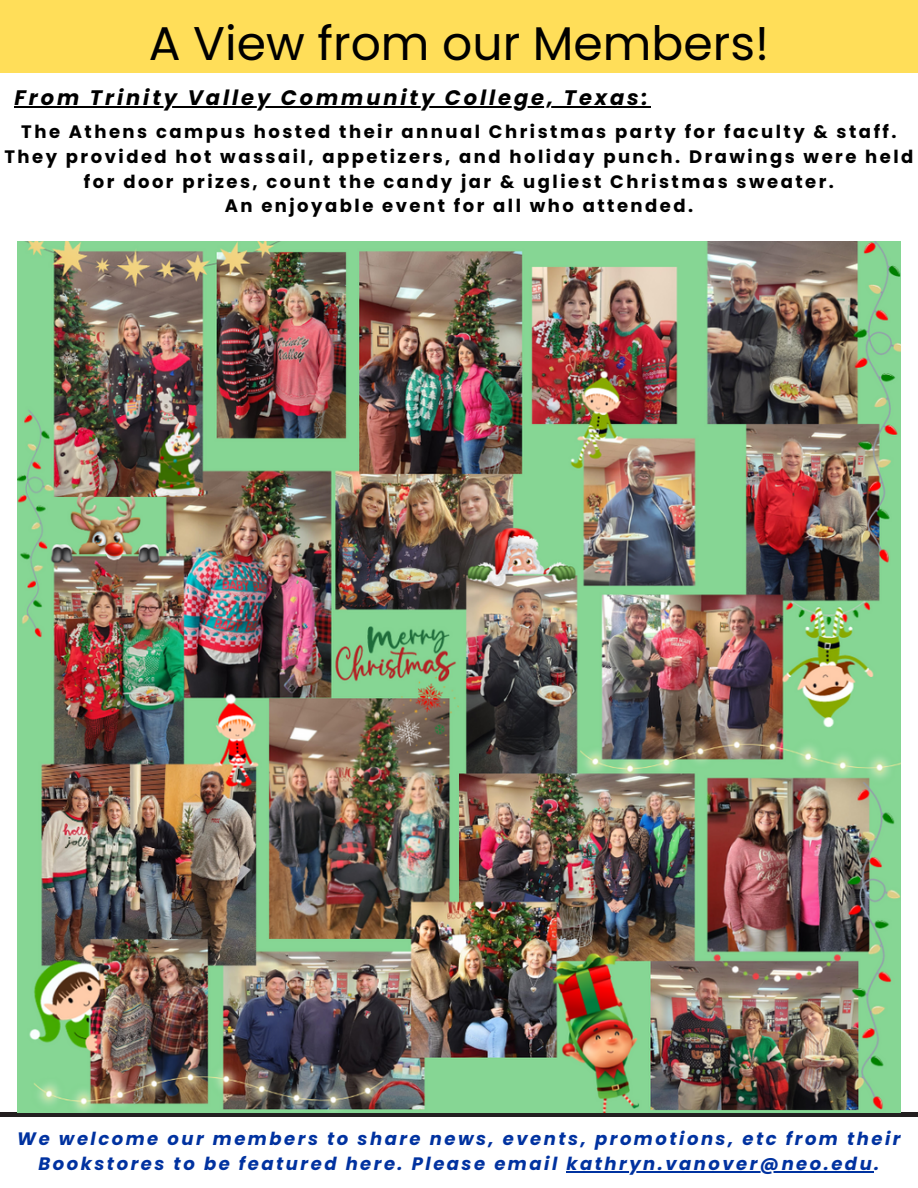
<style>
.page{position:relative;width:918px;height:1188px;background:#fff}
.page>*{position:absolute;margin:0;border:0;box-sizing:border-box;transform-origin:0 0}
.t1{font:47.25px "Poppins";color:#000}
.t2{font:italic 700 21px "Poppins";letter-spacing:.14em;color:#000}
.t3{font:700 18px/24.8px "Poppins";letter-spacing:.14em;color:#000;text-align:center}
.t4{font:italic 700 18px/24.8px "Poppins";letter-spacing:.14em;color:#0032a0;text-align:center}
</style>
<div class="page">
<div style="left:0;top:0;width:918px;height:72px;background:#ffde59"></div>
<hr style="left:0;top:1113px;width:917px;height:4px;background:#231f20">
<img style="left:18px;top:242px;width:883px;height:870px">
<hr style="left:566px;top:1171px;width:308px;height:1px;background:#0032a0">
<hr style="left:15px;top:106px;width:636px;height:1px;background:#000">
<p class="t1" style="left:149px;top:10px;width:622px">A View from our Members!</p>
<p class="t2" style="left:15px;top:83px;width:635px">From Trinity Valley Community College, Texas:</p>
<p class="t3" style="left:4px;top:119px;width:911px">The Athens campus hosted their annual Christmas party for faculty &amp; staff.<br>They provided hot wassail, appetizers, and holiday punch. Drawings were held for door prizes, count the candy jar &amp; ugliest Christmas sweater.</p>
<p class="t3" style="left:225px;top:194px;width:470px">An enjoyable event for all who attended.</p>
<p class="t4" style="left:17px;top:1127px;width:885px">We welcome our members to share news, events, promotions, etc from their<br>Bookstores to be featured here. Please email kathryn.vanover@neo.edu.</p>
</div>
